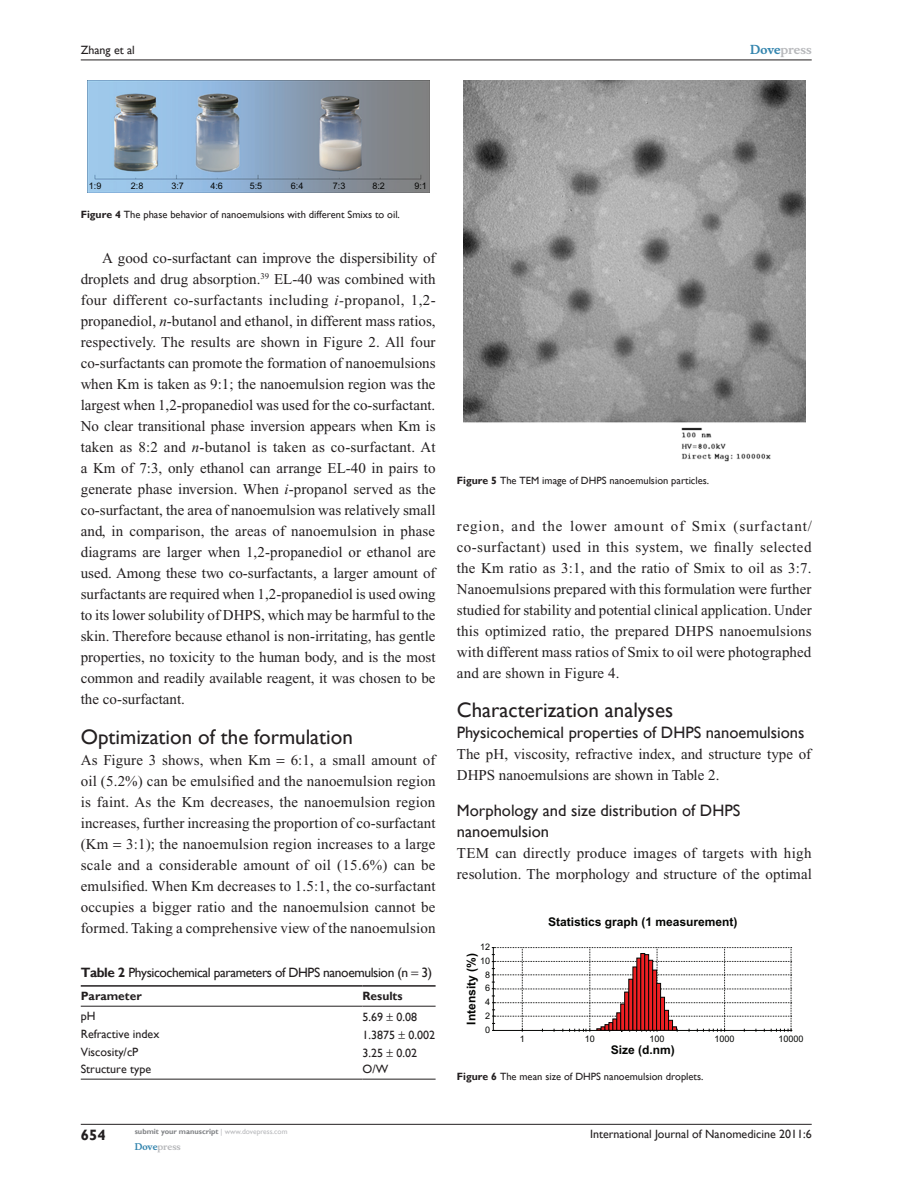
<style>
.page{position:relative;width:918px;height:1188px;background:#fff}
.page>*{position:absolute;margin:0;border:0;box-sizing:border-box;transform-origin:0 0}
.t1{font:21px "Gill Sans";color:#231f20}
.t2{font:16.5px/21px "Gill Sans";color:#231f20}
.t3{font:15px/21px "Times New Roman";letter-spacing:.005em;color:#231f20;text-align:justify}
.t4{font:700 15px "Gill Sans";color:#231f20}
.t5{font:13.5px "Gill Sans";letter-spacing:-.03em;color:#231f20}
.t6{font:12px "Gill Sans";color:#231f20}
.t7{font:700 12px "Arial";color:#040503}
.t8{font:700 12px "Gill Sans";color:#231f20}
.t9{font:700 12px "Musee";color:#b8b9bc}
.t10{font:10.5px "Gill Sans";color:#231f20}
.t11{font:9px/13.6px "Arial";color:#040503;text-align:center}
.t12{font:700 9px "Musee";color:#b8b9bc}
.t13{font:700 7.5px "Gill Sans";color:#808285}
.s1{color:#3485ae}
.s2{font-weight:700}
.s3{font-style:italic}
.s4{font-weight:400;color:#b8b9bc}
</style>
<div class="page">
<hr style="left:81px;top:1124px;width:731px;height:1px;background:#231f20">
<hr style="left:81px;top:60px;width:731px;height:1px;background:#231f20">
<img style="left:464px;top:81px;width:342px;height:381px">
<svg style="left:492px;top:947px;width:300px;height:85px"></svg>
<img style="left:87px;top:81px;width:342px;height:111px">
<hr style="left:81px;top:985px;width:282px;height:2px;background:#231f20">
<hr style="left:363px;top:985px;width:73px;height:2px;background:#231f20">
<hr style="left:81px;top:1006px;width:282px;height:1px;background:#231f20">
<hr style="left:363px;top:1006px;width:73px;height:1px;background:#231f20">
<hr style="left:81px;top:1079px;width:282px;height:1px;background:#231f20">
<hr style="left:363px;top:1079px;width:73px;height:1px;background:#231f20">
<p class="t6" style="left:81px;top:43px;width:56px">Zhang et al</p>
<p class="t9" style="left:750px;top:43px;width:63px"><span class="s1">Dove</span>press</p>
<p class="t11" style="left:89px;top:179px;width:14px">1:9</p>
<p class="t11" style="left:131px;top:179px;width:14px">2:8</p>
<p class="t11" style="left:171px;top:179px;width:14px">3:7</p>
<p class="t11" style="left:210px;top:179px;width:14px">4:6</p>
<p class="t11" style="left:250px;top:179px;width:14px">5:5</p>
<p class="t11" style="left:291px;top:179px;width:14px">6:4</p>
<p class="t11" style="left:333px;top:179px;width:14px">7:3</p>
<p class="t11" style="left:372px;top:179px;width:14px">8:2</p>
<p class="t11" style="left:414px;top:179px;width:14px">9:1</p>
<p class="t10" style="left:81px;top:208px;width:321px"><span class="s2">Figure 4</span> The phase behavior of nanoemulsions with different Smixs to oil.</p>
<p class="t3" style="left:81px;top:247px;width:357px;text-indent:21px">A good co-surfactant can improve the dispersibility of droplets and drug absorption.<sup>39</sup> EL-40 was combined with four different co-surfactants including <span class="s3">i-</span>propanol, 1,2- propanediol, <span class="s3">n</span>-butanol and ethanol, in different mass ratios, respectively. The results are shown in Figure 2. All four co-surfactants can promote the formation of nanoemulsions when Km is taken as 9:1; the nanoemulsion region was the largest when 1,2-propanediol was used for the co-surfactant.<br>No clear transitional phase inversion appears when Km is taken as 8:2 and <span class="s3">n</span>-butanol is taken as co-surfactant. At a Km of 7:3, only ethanol can arrange EL-40 in pairs to generate phase inversion. When <span class="s3">i</span>-propanol served as the co-surfactant, the area of nanoemulsion was relatively small and, in comparison, the areas of nanoemulsion in phase diagrams are larger when 1,2-propanediol or ethanol are used. Among these two co-surfactants, a larger amount of surfactants are required when 1,2-propanediol is used owing to its lower solubility of DHPS, which may be harmful to the skin. Therefore because ethanol is non-irritating, has gentle properties, no toxicity to the human body, and is the most common and readily available reagent, it was chosen to be the co-surfactant.</p>
<h1 class="t1" style="left:81px;top:725px;width:274px">Optimization of the formulation</h1>
<p class="t3" style="left:81px;top:750px;width:191px">As Figure 3 shows, when Km</p>
<p class="t3" style="left:81px;top:750px;width:356px;text-indent:210px">6:1, a small amount of oil (5.2%) can be emulsified and the nanoemulsion region is faint. As the Km decreases, the nanoemulsion region increases, further increasing the proportion of co-surfactant (Km 3:1); the nanoemulsion region increases to a large scale and a considerable amount of oil (15.6%) can be emulsified. When Km decreases to 1.5:1, the co-surfactant occupies a bigger ratio and the nanoemulsion cannot be formed. Taking a comprehensive view of the nanoemulsion</p>
<p class="t5" style="left:81px;top:965px;width:353px"><span class="s2">Table 2</span> Physicochemical parameters of DHPS nanoemulsion (n 3)</p>
<p class="t8" style="left:81px;top:989px;width:62px">Parameter</p>
<p class="t8" style="left:362px;top:989px;width:42px">Results</p>
<p class="t6" style="left:81px;top:1009px;width:14px">pH</p>
<p class="t6" style="left:362px;top:1010px;width:56px">5.69 0.08</p>
<p class="t6" style="left:81px;top:1027px;width:80px">Refractive index</p>
<p class="t6" style="left:362px;top:1028px;width:74px">1.3875 0.002</p>
<p class="t6" style="left:81px;top:1045px;width:59px">Viscosity/cP</p>
<p class="t6" style="left:362px;top:1046px;width:56px">3.25 0.02</p>
<p class="t6" style="left:81px;top:1062px;width:72px">Structure type</p>
<p class="t6" style="left:362px;top:1062px;width:27px">O/W</p>
<p class="t4" style="left:81px;top:1126px;width:26px">654</p>
<p class="t13" style="left:135px;top:1127px;width:154px">submit your manuscript <span class="s4">| www.dovepress.com</span></p>
<p class="t12" style="left:135px;top:1141px;width:48px"><span class="s1">Dove</span>press</p>
<p class="t10" style="left:457px;top:474px;width:254px"><span class="s2">Figure 5</span> The TEM image of DHPS nanoemulsion particles.</p>
<p class="t3" style="left:457px;top:516px;width:357px">region, and the lower amount of Smix (surfactant/ co-surfactant) used in this system, we finally selected the Km ratio as 3:1, and the ratio of Smix to oil as 3:7.<br>Nanoemulsions prepared with this formulation were further studied for stability and potential clinical application. Under this optimized ratio, the prepared DHPS nanoemulsions with different mass ratios of Smix to oil were photographed and are shown in Figure 4.</p>
<h1 class="t1" style="left:457px;top:698px;width:218px">Characterization analyses</h1>
<p class="t2" style="left:457px;top:723px;width:349px">Physicochemical properties of DHPS nanoemulsions</p>
<p class="t3" style="left:457px;top:744px;width:356px">The pH, viscosity, refractive index, and structure type of<br>DHPS nanoemulsions are shown in Table 2.</p>
<p class="t2" style="left:457px;top:801px;width:284px">Morphology and size distribution of DHPS nanoemulsion</p>
<p class="t3" style="left:457px;top:843px;width:357px">TEM can directly produce images of targets with high resolution. The morphology and structure of the optimal</p>
<p class="t11" style="left:480px;top:940px;width:12px">12<br>10<br>8<br>6<br>4<br>2</p>
<p class="t11" style="left:485px;top:1023px;width:7px">0</p>
<p class="t7" style="left:464px;top:1025px;width:73px;rotate:-90deg">Intensity (%)</p>
<p class="t7" style="left:548px;top:915px;width:191px">Statistics graph (1 measurement)</p>
<p class="t11" style="left:520px;top:1032px;width:7px">1</p>
<p class="t11" style="left:585px;top:1032px;width:12px">10</p>
<p class="t11" style="left:650px;top:1032px;width:17px">100</p>
<p class="t11" style="left:715px;top:1032px;width:22px">1000</p>
<p class="t11" style="left:779px;top:1032px;width:27px">10000</p>
<p class="t7" style="left:611px;top:1043px;width:66px">Size (d.nm)</p>
<p class="t10" style="left:457px;top:1070px;width:248px"><span class="s2">Figure 6</span> The mean size of DHPS nanoemulsion droplets.</p>
<p class="t6" style="left:590px;top:1127px;width:223px">International Journal of Nanomedicine 2011:6</p>
</div>
